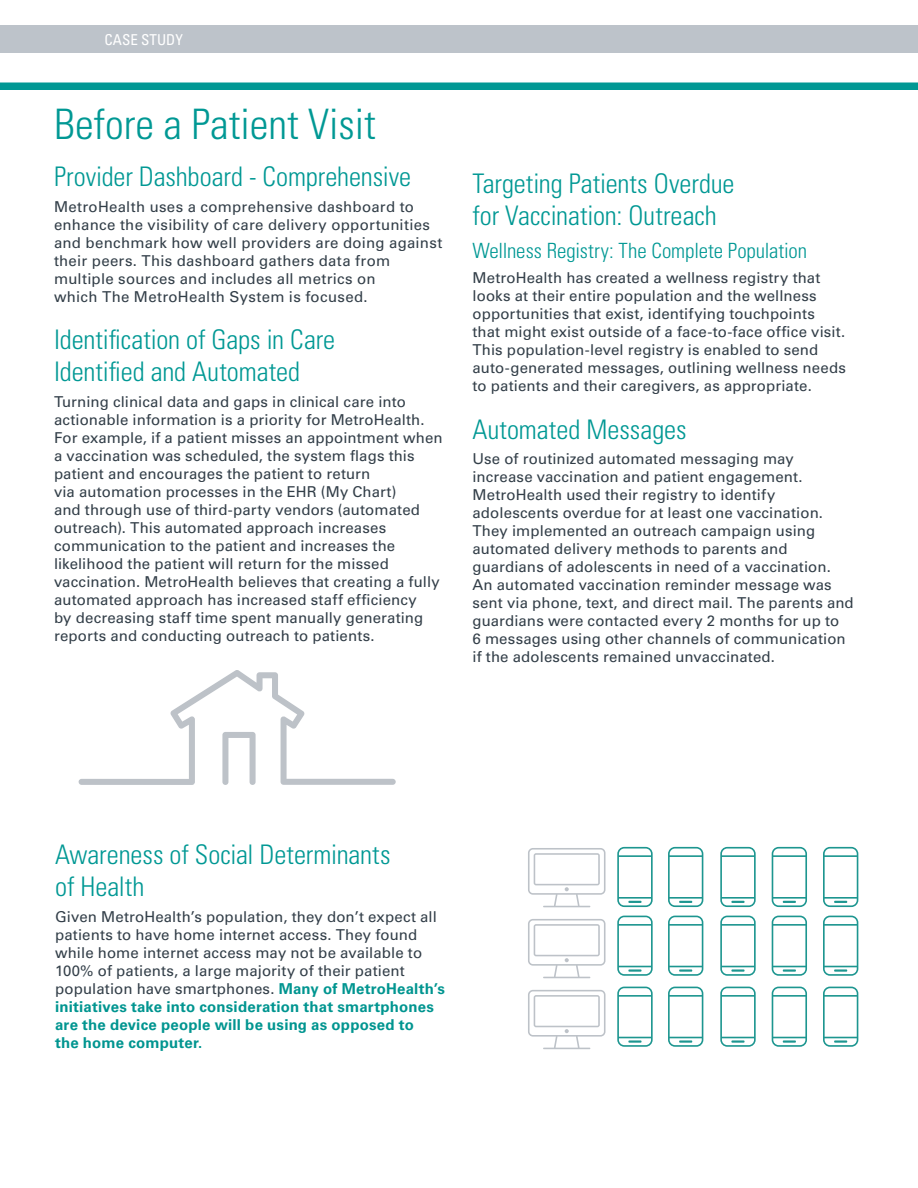
<style>
.page{position:relative;width:918px;height:1188px;background:#fff}
.page>*{position:absolute;margin:0;border:0;box-sizing:border-box;transform-origin:0 0}
.t1{font:300 condensed 42px "Univers LT Std";color:#009894}
.t2{font:300 condensed 27px/32.4px "Univers LT Std";letter-spacing:-.005em;color:#009894}
.t3{font:300 condensed 21px "Univers LT Std";letter-spacing:-.005em;color:#009894}
.t4{font:15px/18px "Univers LT Std";letter-spacing:.01em;color:#323e48}
.t5{font:condensed 15px "Univers LT Std";color:#fff}
.s1{font-weight:700;color:#009590}
</style>
<div class="page">
<div style="left:0;top:26px;width:918px;height:27px;background:#bdc3ca"></div>
<div style="left:0;top:82px;width:918px;height:8px;background:#009894"></div>
<svg style="left:78px;top:670px;width:318px;height:115px"></svg>
<svg style="left:668px;top:916px;width:35px;height:60px"></svg>
<svg style="left:668px;top:847px;width:35px;height:60px"></svg>
<svg style="left:617px;top:916px;width:36px;height:60px"></svg>
<hr style="left:628px;top:969px;width:14px;height:3px;background:#1d9690">
<svg style="left:617px;top:847px;width:36px;height:60px"></svg>
<svg style="left:668px;top:987px;width:35px;height:60px"></svg>
<svg style="left:617px;top:987px;width:36px;height:60px"></svg>
<hr style="left:628px;top:1040px;width:14px;height:3px;background:#1d9690">
<svg style="left:528px;top:848px;width:78px;height:59px"></svg>
<svg style="left:528px;top:919px;width:78px;height:59px"></svg>
<svg style="left:528px;top:990px;width:78px;height:59px"></svg>
<svg style="left:720px;top:916px;width:36px;height:60px"></svg>
<hr style="left:731px;top:969px;width:14px;height:3px;background:#1d9690">
<svg style="left:720px;top:847px;width:36px;height:60px"></svg>
<svg style="left:720px;top:987px;width:36px;height:60px"></svg>
<hr style="left:731px;top:1040px;width:14px;height:3px;background:#1d9690">
<svg style="left:823px;top:916px;width:35px;height:60px"></svg>
<svg style="left:823px;top:847px;width:35px;height:60px"></svg>
<svg style="left:823px;top:987px;width:35px;height:60px"></svg>
<svg style="left:772px;top:916px;width:35px;height:60px"></svg>
<svg style="left:772px;top:847px;width:35px;height:60px"></svg>
<svg style="left:772px;top:987px;width:35px;height:60px"></svg>
<p class="t5" style="left:105px;top:31px;width:80px">CASE STUDY</p>
<h1 class="t1" style="left:54px;top:99px;width:323px">Before a Patient Visit</h1>
<h2 class="t2" style="left:54px;top:160px;width:359px">Provider Dashboard - Comprehensive</h2>
<p class="t4" style="left:54px;top:197px;width:390px">MetroHealth uses a comprehensive dashboard to enhance the visibility of care delivery opportunities and benchmark how well providers are doing against their peers. This dashboard gathers data from multiple sources and includes all metrics on<br>which The MetroHealth System is focused.</p>
<h2 class="t2" style="left:54px;top:323px;width:283px">Identification of Gaps in Care<br>Identified and Automated</h2>
<p class="t4" style="left:54px;top:393px;width:390px">Turning clinical data and gaps in clinical care into actionable information is a priority for MetroHealth.<br>For example, if a patient misses an appointment when a vaccination was scheduled, the system flags this patient and encourages the patient to return<br>via automation processes in the EHR (My Chart)<br>and through use of third-party vendors (automated outreach). This automated approach increases communication to the patient and increases the likelihood the patient will return for the missed vaccination. MetroHealth believes that creating a fully automated approach has increased staff efficiency<br>by decreasing staff time spent manually generating reports and conducting outreach to patients.</p>
<h2 class="t2" style="left:472px;top:167px;width:264px">Targeting Patients Overdue for Vaccination: Outreach</h2>
<h3 class="t3" style="left:472px;top:238px;width:336px">Wellness Registry: The Complete Population</h3>
<p class="t4" style="left:472px;top:269px;width:375px">MetroHealth has created a wellness registry that looks at their entire population and the wellness opportunities that exist, identifying touchpoints that might exist outside of a face-to-face office visit.<br>This population-level registry is enabled to send auto-generated messages, outlining wellness needs to patients and their caregivers, as appropriate.</p>
<h2 class="t2" style="left:472px;top:413px;width:216px">Automated Messages</h2>
<p class="t4" style="left:472px;top:450px;width:383px">Use of routinized automated messaging may increase vaccination and patient engagement.<br>MetroHealth used their registry to identify adolescents overdue for at least one vaccination.<br>They implemented an outreach campaign using automated delivery methods to parents and guardians of adolescents in need of a vaccination.<br>An automated vaccination reminder message was sent via phone, text, and direct mail. The parents and guardians were contacted every 2 months for up to<br>6 messages using other channels of communication if the adolescents remained unvaccinated.</p>
<h2 class="t2" style="left:55px;top:838px;width:337px">Awareness of Social Determinants of Health</h2>
<p class="t4" style="left:55px;top:908px;width:391px">Given MetroHealth’s population, they don’t expect all patients to have home internet access. They found while home internet access may not be available to 100% of patients, a large majority of their patient population have smartphones. <span class="s1">Many of MetroHealth’s initiatives take into consideration that smartphones are the device people will be using as opposed to<br>the home computer.</span></p>
</div>
